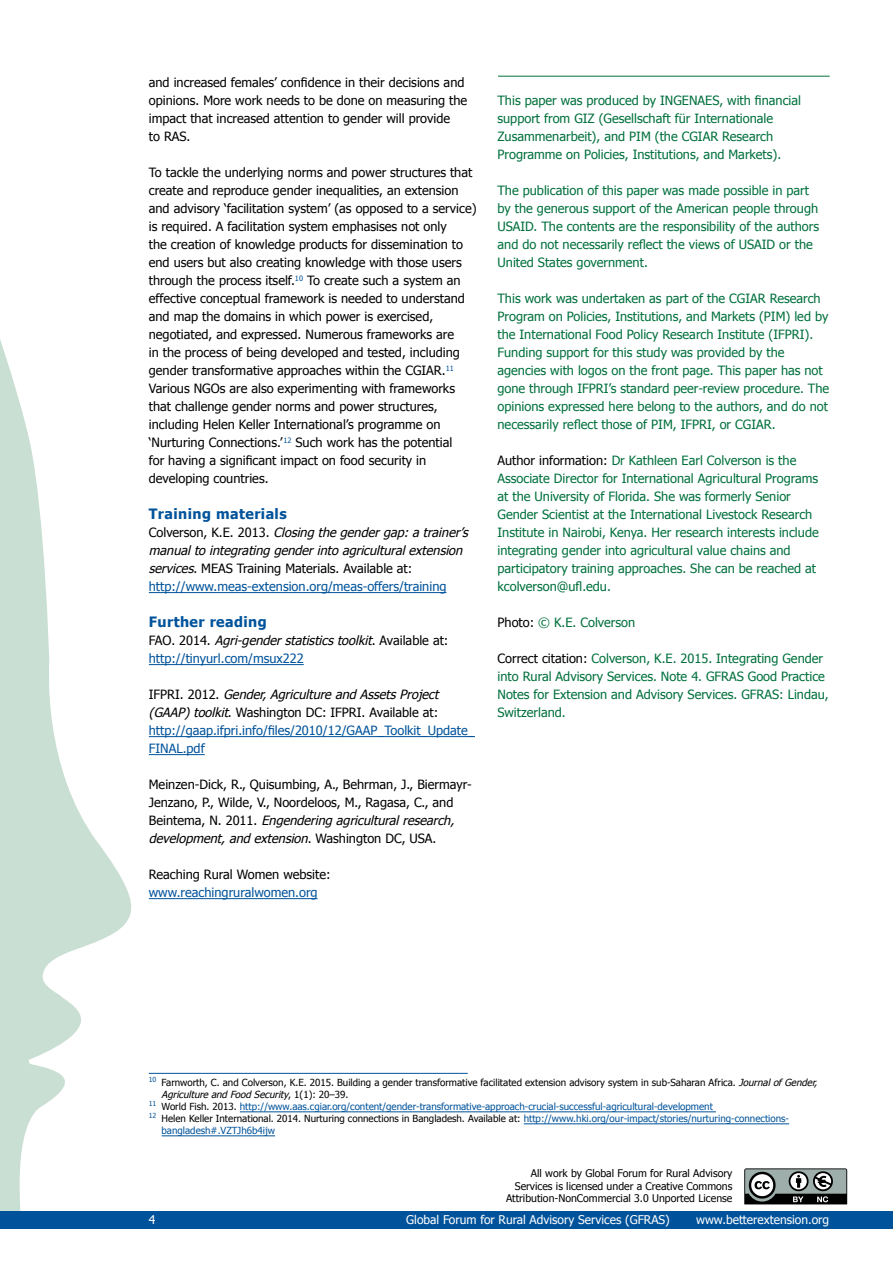
<style>
.page{position:relative;width:893px;height:1263px;background:#fff}
.page>*{position:absolute;margin:0;border:0;box-sizing:border-box;transform-origin:0 0}
._06_tussenkop_1_head{font:700 14.25px "Tahoma";letter-spacing:.03em;color:#00539b}
._05_platte_tekst_bod{font:12.75px/18px "Tahoma";color:#00703c}
._05_platte_tekst_bod-2{font:12.75px/18px "Tahoma";color:#000}
.Bibliography{font:italic 12.75px/18px "Tahoma";color:#000}
.Bibliography-2{font:12.75px/18px "Tahoma";color:#000}
.Bibliography-3{font:12.75px/18px "Tahoma";color:#00539b}
._05_platte_tekst_bod-3{font:italic 12.75px/18px "Tahoma";color:#000}
.t1{font:12px "Tahoma";color:#fff}
.t2{font:10.5px/12.6px "Tahoma";color:#000;text-align:right}
.footnote{font:9.75px/12px "Tahoma";color:#00539b}
.footnote-2{font:9.75px/12px "Tahoma";color:#000}
.s1{font-style:normal}
.s2{font-style:normal;color:#00539b}
.s3{color:#000}
.s4{font-style:italic;color:#000}
.s5{font-style:italic}
.s6{color:#00539b}
</style>
<div class="page">
<svg style="left:0;top:339px;width:135px;height:873px"></svg>
<div style="left:0;top:1212px;width:893px;height:17px;background:#00539b"></div>
<hr style="left:498px;top:76px;width:332px;height:1px;background:#00703c">
<svg style="left:744px;top:1168px;width:103px;height:36px;background:#6e7473"></svg>
<hr style="left:149px;top:592px;width:297px;height:1px;background:#00539b">
<hr style="left:149px;top:664px;width:155px;height:1px;background:#00539b">
<hr style="left:149px;top:736px;width:326px;height:1px;background:#00539b">
<hr style="left:149px;top:754px;width:56px;height:1px;background:#00539b">
<hr style="left:149px;top:898px;width:169px;height:1px;background:#00539b">
<hr style="left:149px;top:1073px;width:319px;height:1px;background:#00539b">
<hr style="left:240px;top:1111px;width:476px;height:1px;background:#00539b">
<hr style="left:524px;top:1123px;width:265px;height:1px;background:#00539b">
<hr style="left:162px;top:1135px;width:113px;height:1px;background:#00539b">
<p class="_05_platte_tekst_bod-2" style="left:149px;top:73px;width:320px">and increased females’ confidence in their decisions and opinions. More work needs to be done on measuring the impact that increased attention to gender will provide<br>to RAS.</p>
<p class="_05_platte_tekst_bod-2" style="left:149px;top:163px;width:329px">To tackle the underlying norms and power structures that create and reproduce gender inequalities, an extension and advisory ‘facilitation system’ (as opposed to a service) is required. A facilitation system emphasises not only<br>the creation of knowledge products for dissemination to end users but also creating knowledge with those users through the process itself.<sup>10</sup> To create such a system an effective conceptual framework is needed to understand and map the domains in which power is exercised, negotiated, and expressed. Numerous frameworks are<br>in the process of being developed and tested, including gender transformative approaches within the CGIAR.<sup>11<br></sup>Various NGOs are also experimenting with frameworks that challenge gender norms and power structures, including Helen Keller International’s programme on ‘Nurturing Connections.’ <sup>12</sup> Such work has the potential<br>for having a significant impact on food security in developing countries.</p>
<p class="_06_tussenkop_1_head" style="left:149px;top:504px;width:139px">Training materials</p>
<p class="Bibliography" style="left:149px;top:523px;width:324px"><span class="s1">C o l v e r s o n , K . E . 2 0 1 3 .</span> Closing thegendergap:atrainer’s manualto integrating genderinto agriculturalextension services<span class="s1">. MEAS Training Materials. Available at: </span><span class="s2">http://www.meas-extension.org/meas-offers/training</span></p>
<p class="_06_tussenkop_1_head" style="left:149px;top:612px;width:119px">Further reading</p>
<p class="_05_platte_tekst_bod-3" style="left:149px;top:631px;width:301px"><span class="s1">FA O . 2 0 1 4 .</span> Agri-genderstatisticstoolkit<span class="s1">. Av a i l a b l e a t : </span><span class="s2">http://tinyurl.com/msux222</span></p>
<p class="Bibliography-3" style="left:149px;top:685px;width:327px"><span class="s3">I F P R I . 2 0 1 2 .</span> <span class="s4">Gender,Agricultureand AssetsProject (GAAP)toolkit</span><span class="s3">. Washington DC: IFPRI. Available at: </span>http://gaap.ifpri.info/files/2010/12/GAAP_Toolkit_Update_ FINAL.pdf</p>
<p class="Bibliography-2" style="left:149px;top:775px;width:325px">Meinzen-Dick, R., Quisumbing, A., Behrman, J., Biermayr-Jenzano, P., Wilde, V., Noordeloos, M., Ragasa, C., and<br>B e i n t e m a , N . 2 0 1 1 . <span class="s5">Engendering agriculturalresearch, development,and extension</span>. W a s h i n g t o n D C , U S A .</p>
<p class="_05_platte_tekst_bod-2" style="left:149px;top:865px;width:183px">Reaching Rural Women website: <span class="s6">www.reachingruralwomen.org</span></p>
<p class="_05_platte_tekst_bod" style="left:497px;top:91px;width:305px">This paper was produced by INGENAES, with financial support from GIZ (Gesellschaft für Internationale Zusammenarbeit), and PIM (the CGIAR Research Programme on Policies, Institutions, and Markets).</p>
<p class="_05_platte_tekst_bod" style="left:497px;top:181px;width:323px">The publication of this paper was made possible in part by the generous support of the American people through USAID. The contents are the responsibility of the authors and do not necessarily reflect the views of USAID or the United States government.</p>
<p class="_05_platte_tekst_bod" style="left:497px;top:289px;width:333px">This work was undertaken as part of the CGIAR Research Program on Policies, Institutions, and Markets (PIM) led by the International Food Policy Research Institute (IFPRI).<br>Funding support for this study was provided by the agencies with logos on the front page. This paper has not gone through IFPRI’s standard peer-review procedure. The opinions expressed here belong to the authors, and do not necessarily reflect those of PIM, IFPRI, or CGIAR.</p>
<p class="_05_platte_tekst_bod" style="left:497px;top:451px;width:323px"><span class="s3">Author information:</span> Dr Kathleen Earl Colverson is the Associate Director for International Agricultural Programs at the University of Florida. She was formerly Senior Gender Scientist at the International Livestock Research Institute in Nairobi, Kenya. Her research interests include integrating gender into agricultural value chains and participatory training approaches. She can be reached at kcolverson@ufl.edu.</p>
<p class="_05_platte_tekst_bod" style="left:497px;top:613px;width:139px"><span class="s3">Photo:</span> © K.E. Colverson</p>
<p class="_05_platte_tekst_bod" style="left:497px;top:649px;width:333px"><span class="s3">Correct citation:</span> Colverson, K.E. 2015. Integrating Gender into Rural Advisory Services. Note 4. GFRAS Good Practice Notes for Extension and Advisory Services. GFRAS: Lindau, Switzerland.</p>
<p class="footnote-2" style="left:162px;top:1076px;width:660px;text-indent:-13px"><sup>10</sup> Farnworth, C. and Colverson, K.E. 2015. Building a gender transformative facilitated extension advisory system in sub-Saharan Africa. <span class="s5">JournalofGender,<br>Agricultureand Food Security</span>, 1 ( 1 ) : 2 0 – 3 9 .</p>
<p class="footnote" style="left:149px;top:1100px;width:566px"><sup>11</sup> <span class="s3">World Fish. 2013.</span> http://www.aas.cgiar.org/content/gender-transformative-approach-crucial-successful-agricultural-development</p>
<p class="footnote" style="left:162px;top:1112px;width:629px;text-indent:-13px"><sup>12</sup> <span class="s3">Helen Keller International. 2014. Nurturing connections in Bangladesh. Available at:</span> http://www.hki.org/our-impact/stories/nurturing-connections&shy;bangladesh#.VZTJh6b4ijw</p>
<p class="t2" style="left:506px;top:1166px;width:228px">All work by Global Forum for Rural Advisory<br>Services is licensed under a Creative Commons<br>Attribution-NonCommercial 3.0 Unported License</p>
<p class="t1" style="left:149px;top:1211px;width:8px">4</p>
<p class="t1" style="left:406px;top:1211px;width:265px">Global Forum for Rural Advisory Services (GFRAS)</p>
<p class="t1" style="left:696px;top:1211px;width:135px">www.betterextension.org</p>
</div>
